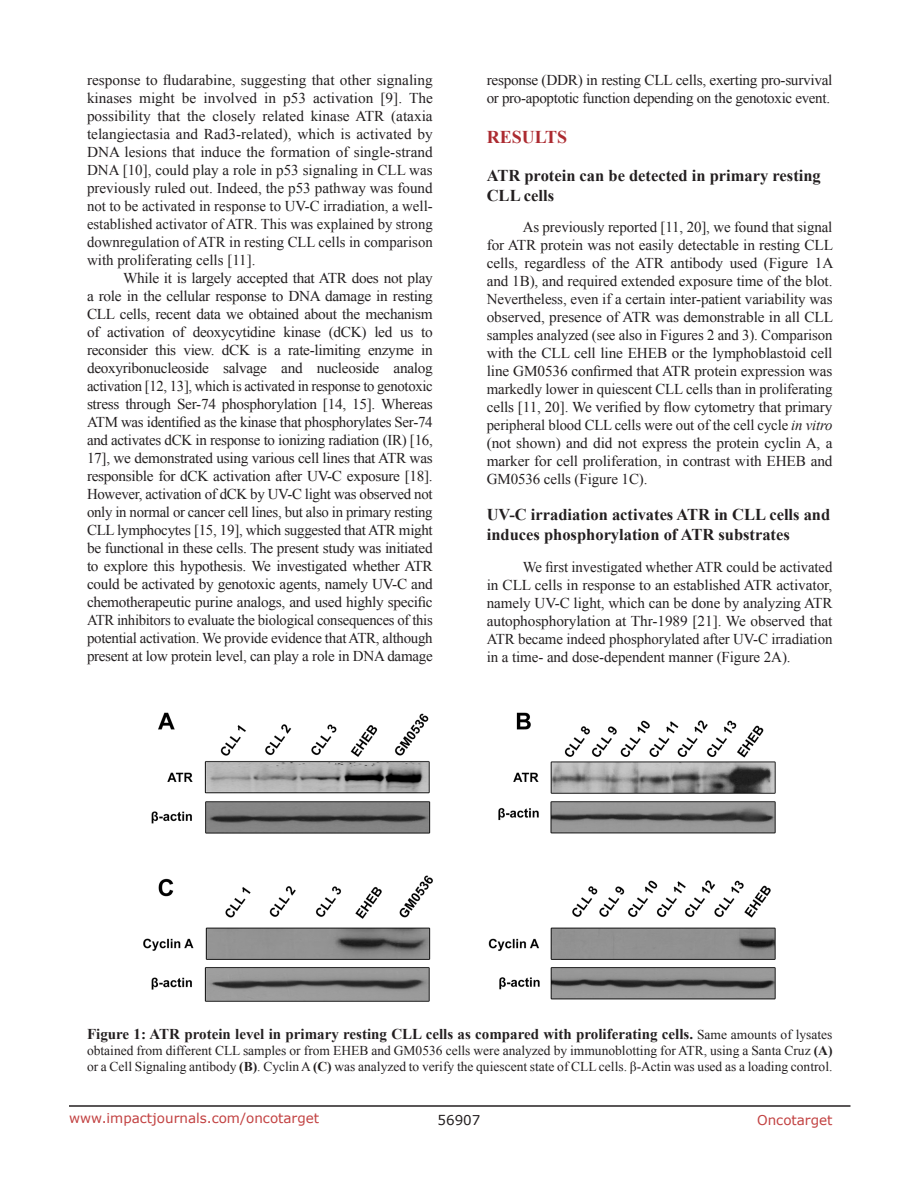
<style>
.page{position:relative;width:918px;height:1188px;background:#fff}
.page>*{position:absolute;margin:0;border:0;box-sizing:border-box;transform-origin:0 0}
.Heading{font:700 18px "Times New Roman";color:#ac2b31}
.SubHeading{font:700 16.5px/19.8px "Times New Roman";color:#231f20}
.SubHeading_no{font:700 16.5px/19.8px "Times New Roman";color:#231f20}
.BodyText{font:15px/18px "Times New Roman";letter-spacing:-.02em;color:#231f20;text-align:justify}
.figuretext{font:700 15px "Times New Roman";color:#231f20}
.figuretext-2{font:13.5px/16.2px "Times New Roman";color:#231f20}
.t1{font:13.5px "Verdana";color:#c24141}
.t2{font:13.5px "Verdana";color:#231f20}
.s1{font-style:italic}
.s2{font-weight:400;font-size:13.5px}
.s3{font-weight:700}
</style>
<div class="page">
<hr style="left:69px;top:1105px;width:781px;height:2px;background:#231f20">
<img style="left:143px;top:712px;width:633px;height:290px">
<p class="BodyText" style="left:87px;top:71px;width:347px">response to fludarabine, suggesting that other signaling kinases might be involved in p53 activation [9]. The possibility that the closely related kinase ATR (ataxia telangiectasia and Rad3-related), which is activated by DNA lesions that induce the formation of single-strand DNA [10], could play a role in p53 signaling in CLL was previously ruled out. Indeed, the p53 pathway was found not to be activated in response to UV-C irradiation, a well&shy;established activator of ATR. This was explained by strong downregulation of ATR in resting CLL cells in comparison with proliferating cells [11].</p>
<p class="BodyText" style="left:87px;top:269px;width:347px;text-indent:36px">While it is largely accepted that ATR does not play a role in the cellular response to DNA damage in resting CLL cells, recent data we obtained about the mechanism of activation of deoxycytidine kinase (dCK) led us to reconsider this view. dCK is a rate-limiting enzyme in deoxyribonucleoside salvage and nucleoside analog activation [12, 13], which is activated in response to genotoxic stress through Ser-74 phosphorylation [14, 15]. Whereas ATM was identified as the kinase that phosphorylates Ser-74 and activates dCK in response to ionizing radiation (IR) [16, 17], we demonstrated using various cell lines that ATR was responsible for dCK activation after UV-C exposure [18].<br>However, activation of dCK by UV-C light was observed not only in normal or cancer cell lines, but also in primary resting CLL lymphocytes [15, 19], which suggested that ATR might be functional in these cells. The present study was initiated to explore this hypothesis. We investigated whether ATR could be activated by genotoxic agents, namely UV-C and chemotherapeutic purine analogs, and used highly specific ATR inhibitors to evaluate the biological consequences of this potential activation. We provide evidence that ATR, although present at low protein level, can play a role in DNA damage</p>
<p class="BodyText" style="left:487px;top:71px;width:347px">response (DDR) in resting CLL cells, exerting pro-survival or pro-apoptotic function depending on the genotoxic event.</p>
<p class="Heading" style="left:487px;top:125px;width:82px">RESULTS</p>
<p class="SubHeading_no" style="left:487px;top:165px;width:336px">ATR protein can be detected in primary resting<br>CLL cells</p>
<p class="BodyText" style="left:487px;top:218px;width:348px;text-indent:36px">As previously reported [11, 20], we found that signal for ATR protein was not easily detectable in resting CLL cells, regardless of the ATR antibody used (Figure 1A and 1B), and required extended exposure time of the blot.<br>Nevertheless, even if a certain inter-patient variability was observed, presence of ATR was demonstrable in all CLL samples analyzed (see also in Figures 2 and 3). Comparison with the CLL cell line EHEB or the lymphoblastoid cell line GM0536 confirmed that ATR protein expression was markedly lower in quiescent CLL cells than in proliferating cells [11, 20]. We verified by flow cytometry that primary peripheral blood CLL cells were out of the cell cycle <span class="s1">in vitro </span>(not shown) and did not express the protein cyclin A, a marker for cell proliferation, in contrast with EHEB and GM0536 cells (Figure 1C).</p>
<p class="SubHeading" style="left:487px;top:505px;width:345px">UV-C irradiation activates ATR in CLL cells and induces phosphorylation of ATR substrates</p>
<p class="BodyText" style="left:487px;top:557px;width:347px;text-indent:36px">We first investigated whether ATR could be activated in CLL cells in response to an established ATR activator, namely UV-C light, which can be done by analyzing ATR autophosphorylation at Thr-1989 [21]. We observed that ATR became indeed phosphorylated after UV-C irradiation in a time- and dose-dependent manner (Figure 2A).</p>
<p class="figuretext" style="left:87px;top:1023px;width:747px">Figure 1: ATR protein level in primary resting CLL cells as compared with proliferating cells. <span class="s2">Same amounts of lysates</span></p>
<p class="figuretext-2" style="left:87px;top:1042px;width:747px">obtained from different CLL samples or from EHEB and GM0536 cells were analyzed by immunoblotting for ATR, using a Santa Cruz <span class="s3">(A) </span>or a Cell Signaling antibody <span class="s3">(B)</span>. Cyclin A <span class="s3">(C)</span> was analyzed to verify the quiescent state of CLL cells. β-Actin was used as a loading control.</p>
<p class="t1" style="left:69px;top:1109px;width:252px">www.impactjournals.com/oncotarget</p>
<p class="t2" style="left:438px;top:1111px;width:44px">56907</p>
<p class="t1" style="left:757px;top:1111px;width:77px">Oncotarget</p>
</div>
